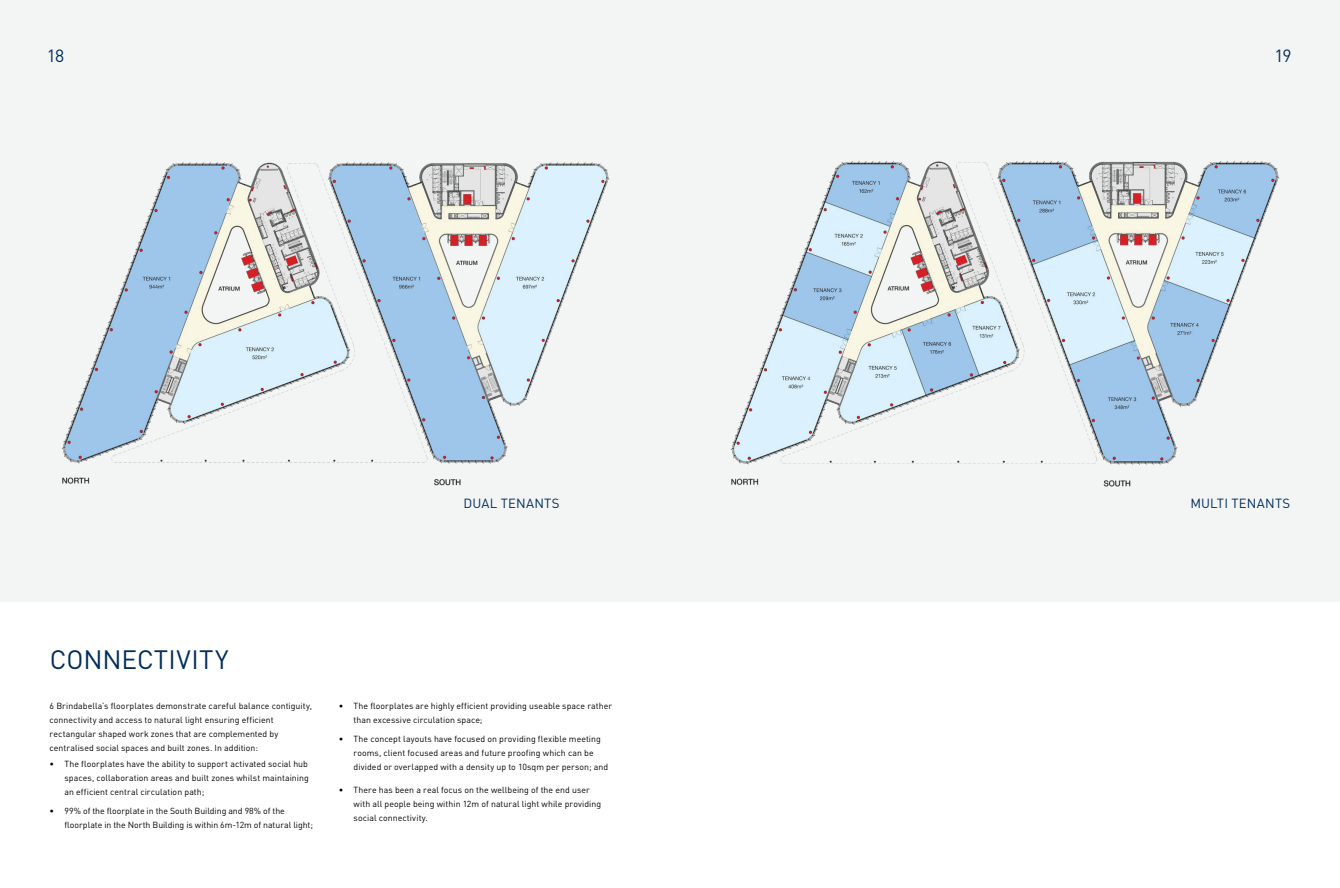
<style>
.page{position:relative;width:1340px;height:888px;background:#fff}
.page>*{position:absolute;margin:0;border:0;box-sizing:border-box;transform-origin:0 0}
.t1{font:26.25px "DINOT";letter-spacing:.005em;color:#002d5b}
.t2{font:17.5px "DINOT";color:#002d5b}
.t3{font:13.12px "DINOT";letter-spacing:.02em;color:#002d5b}
.t4{font:8.75px/14px "DINOT";letter-spacing:.005em;color:#000}
</style>
<div class="page">
<div style="left:0;top:0;width:1339px;height:601px;background:#f3f5f4"></div>
<img style="left:61px;top:162px;width:549px;height:324px">
<img style="left:730px;top:161px;width:550px;height:326px">
<h2 class="t2" style="left:47px;top:45px;width:19px">18</h2>
<h2 class="t2" style="left:1274px;top:45px;width:19px">19</h2>
<h3 class="t3" style="left:463px;top:495px;width:97px">DUAL TENANTS</h3>
<h1 class="t1" style="left:50px;top:643px;width:180px">CONNECTIVITY</h1>
<p class="t4" style="left:50px;top:698px;width:264px">6 Brindabella’s floorplates demonstrate careful balance contiguity, connectivity and access to natural light ensuring efficient rectangular shaped work zones that are complemented by centralised social spaces and built zones. In addition:</p>
<p class="t4" style="left:64px;top:757px;width:246px;text-align:justify;text-indent:-15px">• The floorplates have the ability to support activated social hub spaces, collaboration areas and built zones whilst maintaining an efficient central circulation path;</p>
<p class="t4" style="left:64px;top:804px;width:250px;text-indent:-15px">• 99% of the floorplate in the South Building and 98% of the floorplate in the North Building is within 6m-12m of natural light;</p>
<p class="t4" style="left:353px;top:698px;width:260px;text-indent:-15px">• The floorplates are highly efficient providing useable space rather than excessive circulation space;</p>
<p class="t4" style="left:353px;top:731px;width:256px;text-indent:-15px">• The concept layouts have focused on providing flexible meeting rooms, client focused areas and future proofing which can be divided or overlapped with a density up to 10sqm per person; and</p>
<p class="t4" style="left:353px;top:783px;width:249px;text-indent:-15px">• There has been a real focus on the wellbeing of the end user with all people being within 12m of natural light while providing social connectivity.</p>
<h3 class="t3" style="left:1190px;top:495px;width:101px">MULTI TENANTS</h3>
</div>
